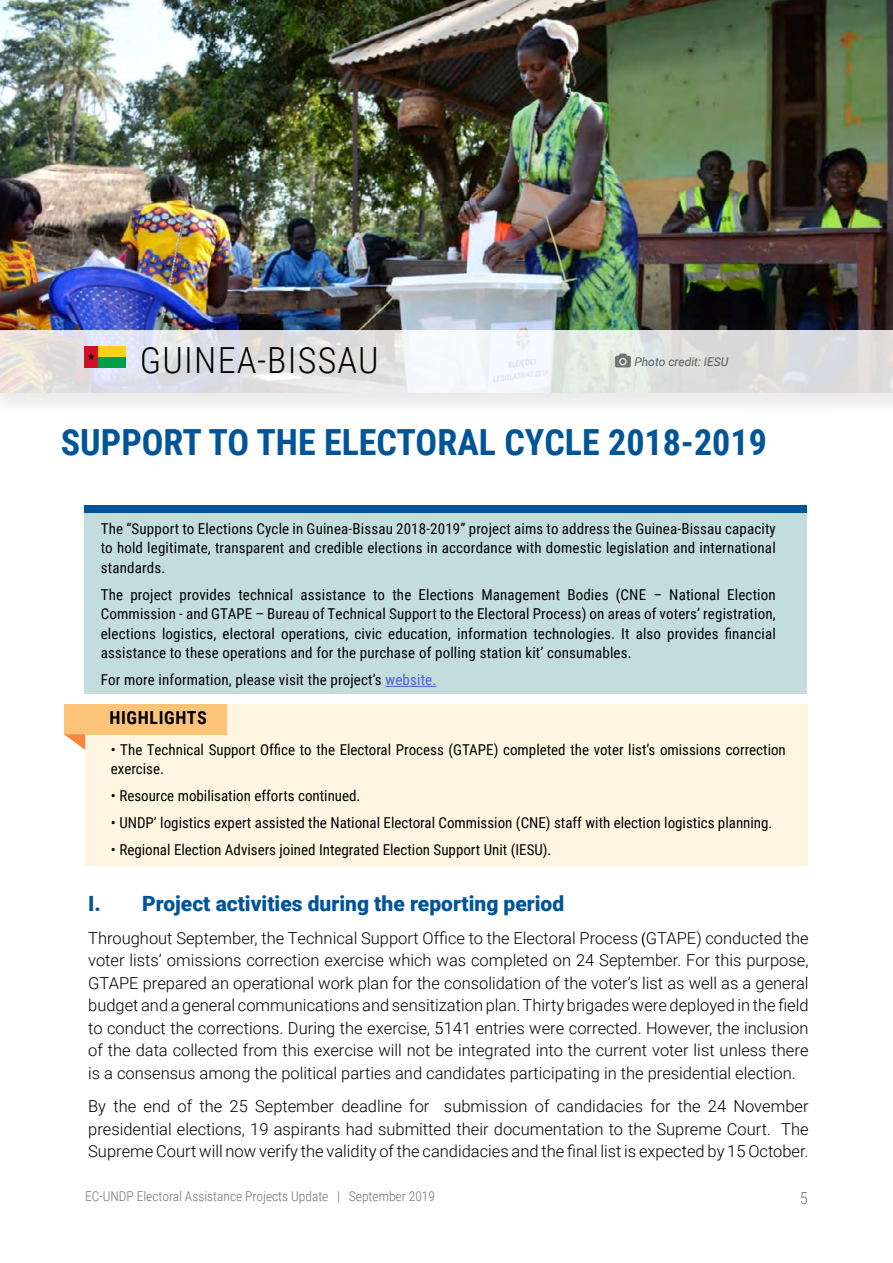
<style>
.page{position:relative;width:893px;height:1263px;background:#fff}
.page>*{position:absolute;margin:0;border:0;box-sizing:border-box;transform-origin:0 0}
.t1{font:700 36px "Roboto Condensed";color:#005498}
.t2{font:300 36px "Roboto Condensed";letter-spacing:.035em;color:#000}
.t3{font:900 21px "Roboto";color:#005498}
.t4{font:700 18px "Roboto Condensed";letter-spacing:.035em;color:#000}
.t5{font:300 16.5px/22.5px "Roboto";color:#000;text-align:justify}
.t6{font:300 16.5px "Roboto Condensed";color:#6f7174}
.t7{font:15px/19.5px "Roboto Condensed";color:#000;text-align:justify}
.t8{font:300 13.5px "Roboto Condensed";color:#6f7174}
.t9{font:italic 12px "Roboto";color:#000}
.s1{color:#4f5cd6}
.s2{font-family:"Roboto Condensed";font-weight:400;font-size:15px}
</style>
<div class="page">
<img style="left:0;top:0;width:892px;height:329px">
<div style="left:0;top:329px;width:893px;height:90px;background:#f4f4f4"></div>
<svg style="left:0;top:330px;width:893px;height:62px"></svg>
<img style="left:84px;top:346px;width:42px;height:21px">
<div style="left:85px;top:704px;width:723px;height:161px;background:#fff5e1"></div>
<div style="left:64px;top:704px;width:162px;height:30px;background:#fbc479"></div>
<svg style="left:64px;top:734px;width:21px;height:16px"></svg>
<div style="left:84px;top:509px;width:723px;height:185px;background:#c3dddf"></div>
<div style="left:84px;top:506px;width:723px;height:7px;background:#005498"></div>
<hr style="left:386px;top:686px;width:50px;height:1px;background:#4f5cd6">
<svg style="left:615px;top:354px;width:16px;height:13px"></svg>
<h1 class="t2" style="left:140px;top:335px;width:240px">GUINEA-BISSAU</h1>
<p class="t9" style="left:634px;top:354px;width:95px">Photo credit: IESU</p>
<h1 class="t1" style="left:61px;top:417px;width:707px">SUPPORT TO THE ELECTORAL CYCLE 2018-2019</h1>
<p class="t7" style="left:101px;top:518px;width:677px">The “Support to Elections Cycle in Guinea-Bissau 2018-2019” project aims to address the Guinea-Bissau capacity to hold legitimate, transparent and credible elections in accordance with domestic legislation and international standards.</p>
<p class="t7" style="left:101px;top:584px;width:676px">The project provides technical assistance to the Elections Management Bodies (CNE – National Election Commission - and GTAPE – Bureau of Technical Support to the Electoral Process) on areas of voters’ registration, elections logistics, electoral operations, civic education, information technologies. It also provides financial assistance to these operations and for the purchase of polling station kit’ consumables.</p>
<p class="t7" style="left:101px;top:670px;width:337px">For more information, please visit the project’s <span class="s1">website.</span></p>
<p class="t4" style="left:109px;top:704px;width:99px">HIGHLIGHTS</p>
<p class="t7" style="left:111px;top:739px;width:676px">• The Technical Support Office to the Electoral Process (GTAPE) completed the voter list’s omissions correction exercise.</p>
<p class="t7" style="left:111px;top:785px;width:251px">• Resource mobilisation efforts continued.</p>
<p class="t7" style="left:111px;top:812px;width:663px">• UNDP’ logistics expert assisted the National Electoral Commission (CNE) staff with election logistics planning.</p>
<p class="t7" style="left:111px;top:839px;width:442px">• Regional Election Advisers joined Integrated Election Support Unit (IESU).</p>
<h2 class="t3" style="left:88px;top:889px;width:478px">I. Project activities during the reporting period</h2>
<p class="t5" style="left:88px;top:926px;width:722px">Throughout September, the Technical Support Office to the Electoral Process <span class="s2">(</span>GTAPE) conducted the voter lists’ omissions correction exercise which was completed on 24 September. For this purpose, GTAPE prepared an operational work plan for the consolidation of the voter’s list as well as a general budget and a general communications and sensitization plan. Thirty brigades were deployed in the field to conduct the corrections. During the exercise, 5141 entries were corrected. However, the inclusion of the data collected from this exercise will not be integrated into the current voter list unless there is a consensus among the political parties and candidates participating in the presidential election.</p>
<p class="t5" style="left:88px;top:1094px;width:722px">By the end of the 25 September deadline for submission of candidacies for the 24 November presidential elections, 19 aspirants had submitted their documentation to the Supreme Court. The Supreme Court will now verify the validity of the candidacies and the final list is expected by 15 October.</p>
<p class="t8" style="left:85px;top:1186px;width:351px">EC-UNDP Electoral Assistance Projects Update | September 2019</p>
<p class="t6" style="left:800px;top:1186px;width:10px">5</p>
</div>
